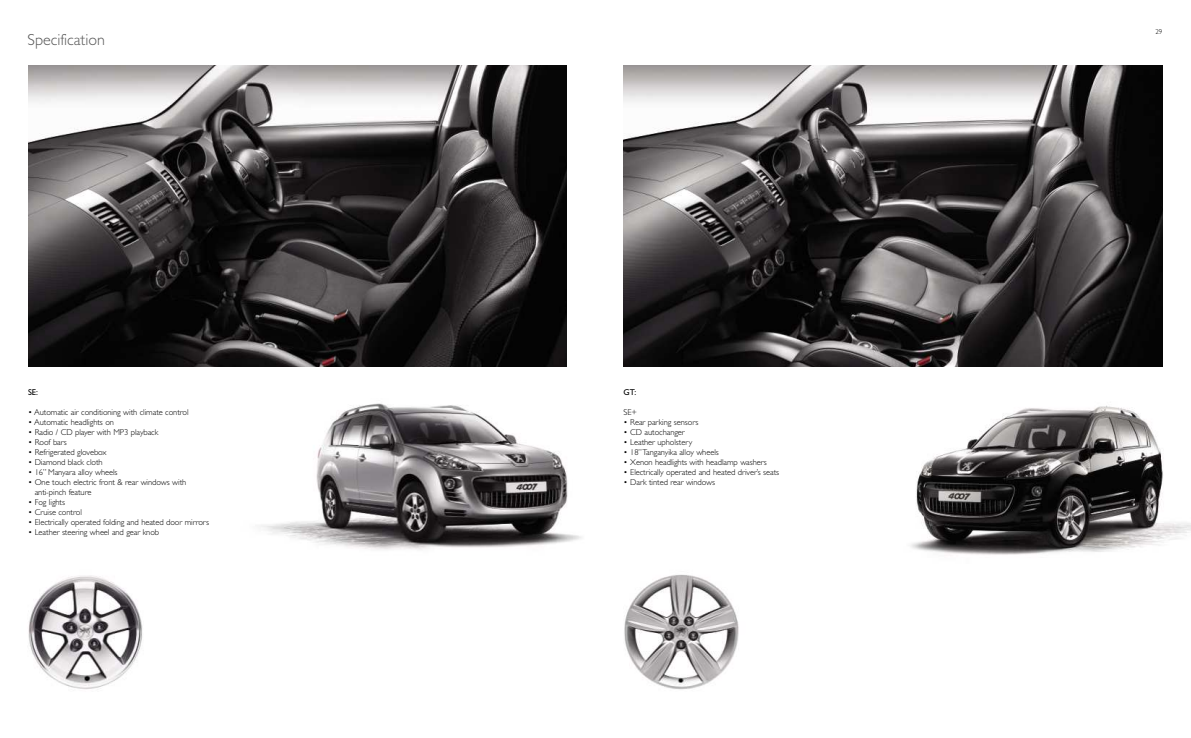
<style>
.page{position:relative;width:1191px;height:738px;background:#fff}
.page>*{position:absolute;margin:0;border:0;box-sizing:border-box;transform-origin:0 0}
.t1{font:300 16px "Gill Sans";color:#575757}
.t2{font:300 8.5px/10px "Gill Sans";letter-spacing:-.01em;color:#000}
.t3{font:8.5px "Gill Sans";color:#000}
.t4{font:300 7px "Gill Sans";color:#000}
</style>
<div class="page">
<img style="left:260px;top:403px;width:322px;height:147px">
<img style="left:28px;top:65px;width:539px;height:301px">
<img style="left:623px;top:65px;width:539px;height:301px">
<img style="left:624px;top:574px;width:115px;height:116px">
<img style="left:28px;top:575px;width:115px;height:114px">
<img style="left:911px;top:405px;width:279px;height:150px">
<h1 class="t1" style="left:28px;top:33px;width:79px">Specification</h1>
<p class="t3" style="left:28px;top:388px;width:11px">SE:</p>
<p class="t2" style="left:28px;top:407px;width:162px">• Automatic air conditioning with climate control</p>
<p class="t2" style="left:28px;top:417px;width:87px">• Automatic headlights on</p>
<p class="t2" style="left:28px;top:427px;width:132px">• Radio / CD player with MP3 playback</p>
<p class="t2" style="left:28px;top:437px;width:40px">• Roof bars</p>
<p class="t2" style="left:28px;top:447px;width:80px">• Refrigerated glovebox</p>
<p class="t2" style="left:28px;top:457px;width:76px">• Diamond black cloth</p>
<p class="t2" style="left:28px;top:467px;width:91px">• 16” Manyara alloy wheels</p>
<p class="t2" style="left:35px;top:477px;width:153px;text-indent:-7px">• One touch electric front &amp; rear windows with anti-pinch feature</p>
<p class="t2" style="left:28px;top:497px;width:39px">• Fog lights</p>
<p class="t2" style="left:28px;top:507px;width:55px">• Cruise control</p>
<p class="t2" style="left:28px;top:517px;width:182px">• Electrically operated folding and heated door mirrors</p>
<p class="t2" style="left:28px;top:527px;width:133px">• Leather steering wheel and gear knob</p>
<p class="t3" style="left:623px;top:388px;width:14px">GT:</p>
<p class="t2" style="left:623px;top:407px;width:15px">SE+</p>
<p class="t2" style="left:623px;top:417px;width:76px">• Rear parking sensors</p>
<p class="t2" style="left:623px;top:427px;width:63px">• CD autochanger</p>
<p class="t2" style="left:623px;top:437px;width:70px">• Leather upholstery</p>
<p class="t2" style="left:623px;top:447px;width:97px">• 18”Tanganyika alloy wheels</p>
<p class="t2" style="left:623px;top:457px;width:145px">• Xenon headlights with headlamp washers</p>
<p class="t2" style="left:623px;top:467px;width:157px">• Electrically operated and heated driver’s seats</p>
<p class="t2" style="left:623px;top:477px;width:93px">• Dark tinted rear windows</p>
<p class="t4" style="left:1155px;top:29px;width:8px">29</p>
</div>
